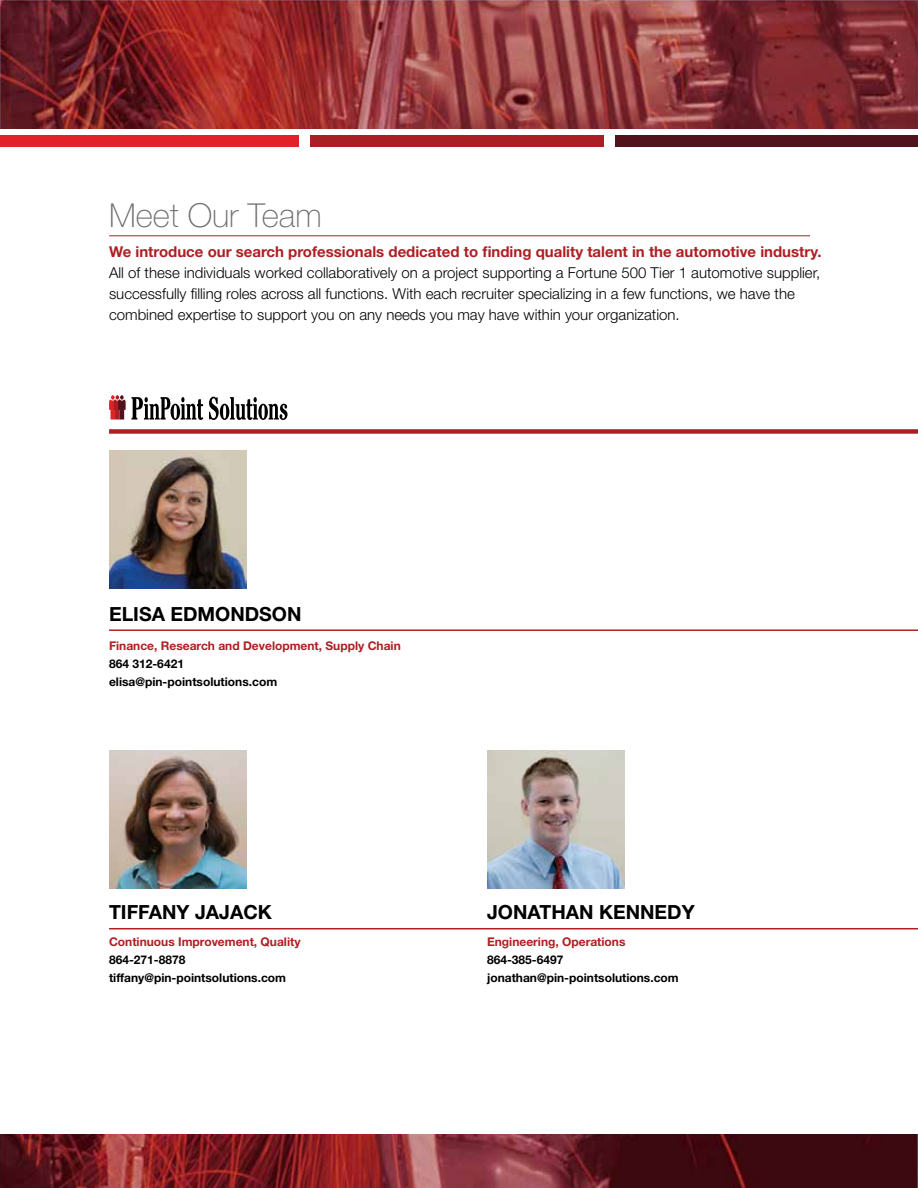
<style>
.page{position:relative;width:918px;height:1188px;background:#fff}
.page>*{position:absolute;margin:0;border:0;box-sizing:border-box;transform-origin:0 0}
.t1{font:100 33px "Helvetica Neue LT Std";color:#6d6e71}
.t2{font:700 19.5px "Helvetica Neue LT Std";color:#000}
.t3{font:300 15px/21px "Helvetica Neue LT Std";color:#000}
.t4{font:700 15px "Helvetica Neue LT Std";color:#af1e23}
.t5{font:700 12px/18px "Helvetica Neue LT Std";color:#000}
.t6{font:700 12px "Helvetica Neue LT Std";color:#af1e23}
</style>
<div class="page">
<div style="left:0;top:135px;width:299px;height:12px;background:#e32128"></div>
<div style="left:310px;top:135px;width:294px;height:12px;background:#aa1f24"></div>
<div style="left:615px;top:135px;width:303px;height:12px;background:#53131c"></div>
<img style="left:0;top:0;width:918px;height:129px">
<img style="left:0;top:1134px;width:918px;height:54px">
<svg style="left:109px;top:395px;width:94px;height:25px"></svg>
<svg style="left:209px;top:397px;width:79px;height:23px"></svg>
<hr style="left:109px;top:629px;width:809px;height:2px;background:#af1e23">
<hr style="left:109px;top:928px;width:809px;height:1px;background:#af1e23">
<div style="left:109px;top:429px;width:809px;height:5px;background:#af1e23"></div>
<img style="left:109px;top:751px;width:138px;height:137px">
<img style="left:487px;top:751px;width:138px;height:137px">
<img style="left:109px;top:451px;width:138px;height:137px">
<hr style="left:109px;top:235px;width:701px;height:1px;background:#af1e23">
<h1 class="t1" style="left:109px;top:196px;width:214px">Meet Our Team</h1>
<p class="t4" style="left:109px;top:243px;width:714px">We introduce our search professionals dedicated to finding quality talent in the automotive industry.</p>
<p class="t3" style="left:109px;top:262px;width:713px">All of these individuals worked collaboratively on a project supporting a Fortune 500 Tier 1 automotive supplier, successfully filling roles across all functions. With each recruiter specializing in a few functions, we have the combined expertise to support you on any needs you may have within your organization.</p>
<h2 class="t2" style="left:109px;top:602px;width:194px">ELISA EDMONDSON</h2>
<p class="t6" style="left:109px;top:638px;width:293px">Finance, Research and Development, Supply Chain</p>
<p class="t5" style="left:109px;top:654px;width:170px">864 312-6421 elisa@pin-pointsolutions.com</p>
<h2 class="t2" style="left:109px;top:900px;width:164px">TIFFANY JAJACK</h2>
<p class="t6" style="left:109px;top:934px;width:193px">Continuous Improvement, Quality</p>
<p class="t5" style="left:109px;top:950px;width:179px">864-271-8878 tiffany@pin-pointsolutions.com</p>
<h2 class="t2" style="left:487px;top:900px;width:209px">JONATHAN KENNEDY</h2>
<p class="t6" style="left:487px;top:934px;width:140px">Engineering, Operations</p>
<p class="t5" style="left:487px;top:950px;width:193px">864-385-6497 jonathan@pin-pointsolutions.com</p>
</div>
